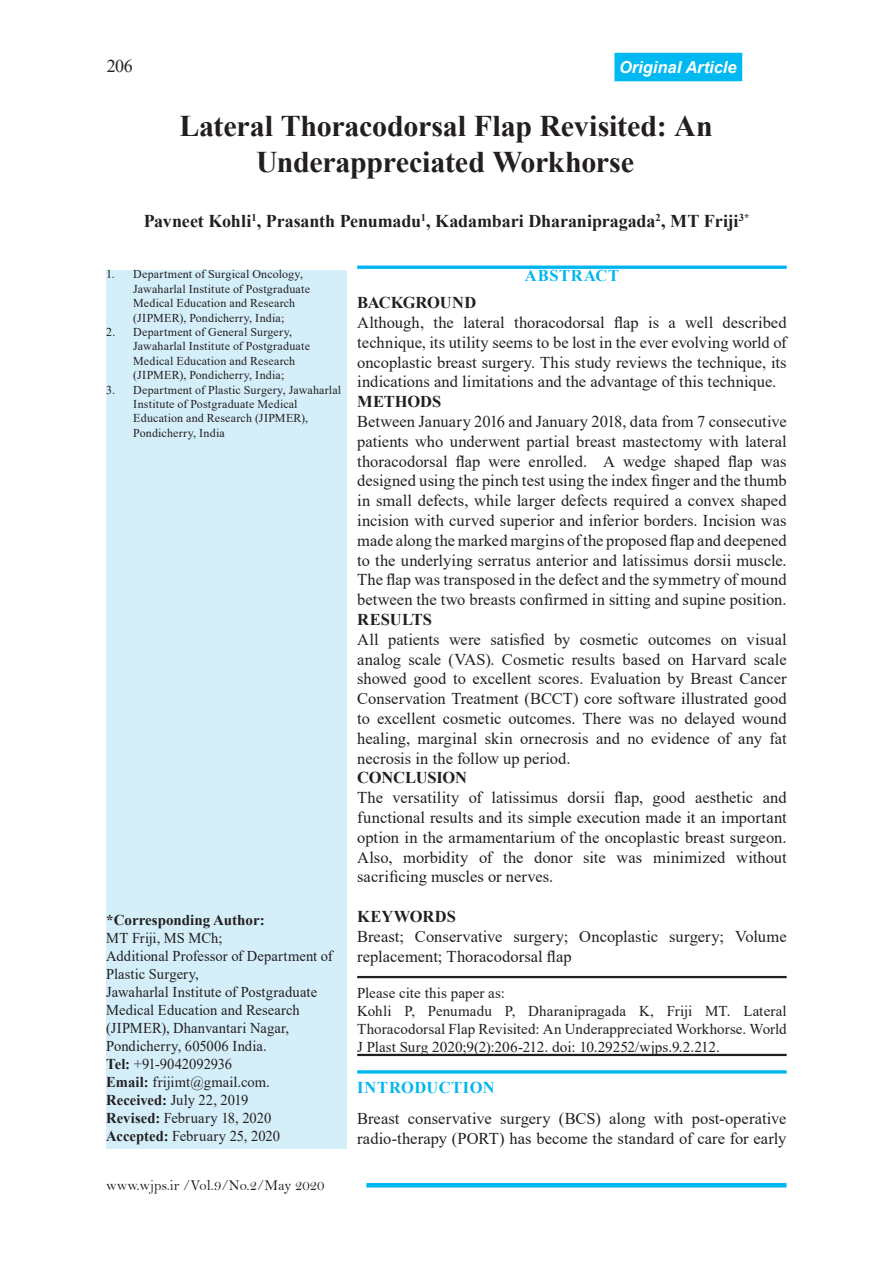
<style>
.page{position:relative;width:893px;height:1263px;background:#fff}
.page>*{position:absolute;margin:0;border:0;box-sizing:border-box;transform-origin:0 0}
.t1{font:700 30px/36px "Times New Roman";letter-spacing:-.01em;color:#231f20;text-align:center}
.t2{font:700 18px "Times New Roman";letter-spacing:-.005em;color:#231f20}
.t3{font:16.5px/19.8px "Times New Roman";color:#231f20;text-align:justify}
.t4{font:700 16.5px "Times New Roman";letter-spacing:-.01em;color:#231f20}
.t5{font:italic 700 16.5px "Arial";color:#fff}
.t6{font:700 16.5px "Times New Roman";letter-spacing:.03em;color:#00b6f0}
.t7{font:700 16.5px "Times New Roman";letter-spacing:.05em;color:#00b6f0}
.t8{font:15px/18px "Times New Roman";letter-spacing:.005em;color:#231f20}
.t9{font:15px "Bell";color:#231f20}
.t10{font:700 15px "Times New Roman";color:#231f20}
.t11{font:12px/14.4px "Times New Roman";letter-spacing:.015em;color:#231f20}
.s1{font-weight:700}
</style>
<div class="page">
<hr style="left:366px;top:1183px;width:420px;height:4px;background:#00b6f0">
<svg style="left:357px;top:265px;width:430px;height:4px;background:#27c1f2"></svg>
<hr style="left:357px;top:976px;width:430px;height:2px;background:#231f20">
<hr style="left:357px;top:1054px;width:430px;height:2px;background:#231f20">
<hr style="left:357px;top:1070px;width:430px;height:3px;background:#00b6f0">
<div style="left:106px;top:270px;width:241px;height:878px;background:#d4effa"></div>
<div style="left:614px;top:53px;width:128px;height:28px;background:#00b9f1"></div>
<p class="t5" style="left:619px;top:56px;width:119px">Original Article</p>
<h1 class="t1" style="left:179px;top:107px;width:535px">Lateral Thoracodorsal Flap Revisited: An<br>Underappreciated Workhorse</h1>
<p class="t2" style="left:144px;top:208px;width:607px">Pavneet Kohli<sup>1</sup>, Prasanth Penumadu<sup>1</sup>, Kadambari Dharanipragada<sup>2</sup>, MT Friji<sup>3*</sup></p>
<p class="t7" style="left:525px;top:264px;width:96px">ABSTRACT</p>
<p class="t4" style="left:357px;top:291px;width:121px">BACKGROUND</p>
<p class="t3" style="left:357px;top:312px;width:431px">Although, the lateral thoracodorsal flap is a well described technique, its utility seems to be lost in the ever evolving world of oncoplastic breast surgery. This study reviews the technique, its indications and limitations and the advantage of this technique.</p>
<p class="t4" style="left:357px;top:390px;width:86px">METHODS</p>
<p class="t3" style="left:357px;top:411px;width:431px">Between January 2016 and January 2018, data from 7 consecutive patients who underwent partial breast mastectomy with lateral thoracodorsal flap were enrolled. A wedge shaped flap was designed using the pinch test using the index finger and the thumb in small defects, while larger defects required a convex shaped incision with curved superior and inferior borders. Incision was made along the marked margins of the proposed flap and deepened to the underlying serratus anterior and latissimus dorsii muscle.<br>The flap was transposed in the defect and the symmetry of mound between the two breasts confirmed in sitting and supine position.</p>
<p class="t4" style="left:357px;top:608px;width:76px">RESULTS</p>
<p class="t3" style="left:357px;top:629px;width:431px">All patients were satisfied by cosmetic outcomes on visual analog scale (VAS). Cosmetic results based on Harvard scale showed good to excellent scores. Evaluation by Breast Cancer Conservation Treatment (BCCT) core software illustrated good to excellent cosmetic outcomes. There was no delayed wound healing, marginal skin ornecrosis and no evidence of any fat necrosis in the follow up period.</p>
<p class="t4" style="left:357px;top:766px;width:111px">CONCLUSION</p>
<p class="t3" style="left:357px;top:787px;width:431px">The versatility of latissimus dorsii flap, good aesthetic and functional results and its simple execution made it an important option in the armamentarium of the oncoplastic breast surgeon.<br>Also, morbidity of the donor site was minimized without sacrificing muscles or nerves.</p>
<p class="t4" style="left:357px;top:905px;width:100px">KEYWORDS</p>
<p class="t3" style="left:357px;top:926px;width:431px">Breast; Conservative surgery; Oncoplastic surgery; Volume replacement; Thoracodorsal flap</p>
<p class="t8" style="left:357px;top:983px;width:431px">Please cite this paper as:<br>Kohli P, Penumadu P, Dharanipragada K, Friji MT. Lateral Thoracodorsal Flap Revisited: An Underappreciated Workhorse. World J Plast Surg 2020;9(2):206-212. doi: 10.29252/wjps.9.2.212.</p>
<p class="t6" style="left:357px;top:1076px;width:139px">INTRODUCTION</p>
<p class="t11" style="left:133px;top:267px;width:178px;text-indent:-27px">1. Department of Surgical Oncology, Jawaharlal Institute of Postgraduate Medical Education and Research (JIPMER), Pondicherry, India;</p>
<p class="t11" style="left:133px;top:324px;width:178px;text-indent:-27px">2. Department of General Surgery, Jawaharlal Institute of Postgraduate Medical Education and Research (JIPMER), Pondicherry, India;</p>
<p class="t11" style="left:133px;top:382px;width:209px;text-indent:-27px">3. Department of Plastic Surgery, Jawaharlal Institute of Postgraduate Medical Education and Research (JIPMER), Pondicherry, India</p>
<p class="t10" style="left:106px;top:909px;width:160px">*Corresponding Author:</p>
<p class="t8" style="left:106px;top:929px;width:228px">MT Friji, MS MCh;<br>Additional Professor of Department of<br>Plastic Surgery,<br>Jawaharlal Institute of Postgraduate<br>Medical Education and Research (JIPMER), Dhanvantari Nagar,<br>Pondicherry, 605006 India.<br><span class="s1">Tel:</span> +91-9042092936<br><span class="s1">Email:</span> frijimt@gmail.com.<br><span class="s1">Received:</span> July 22, 2019<br><span class="s1">Revised:</span> February 18, 2020<br><span class="s1">Accepted:</span> February 25, 2020</p>
<p class="t3" style="left:357px;top:1108px;width:431px">Breast conservative surgery (BCS) along with post-operative radio-therapy (PORT) has become the standard of care for early</p>
<p class="t9" style="left:106px;top:1176px;width:220px">www.wjps.ir /Vol.9/No.2/May 2020</p>
</div>
